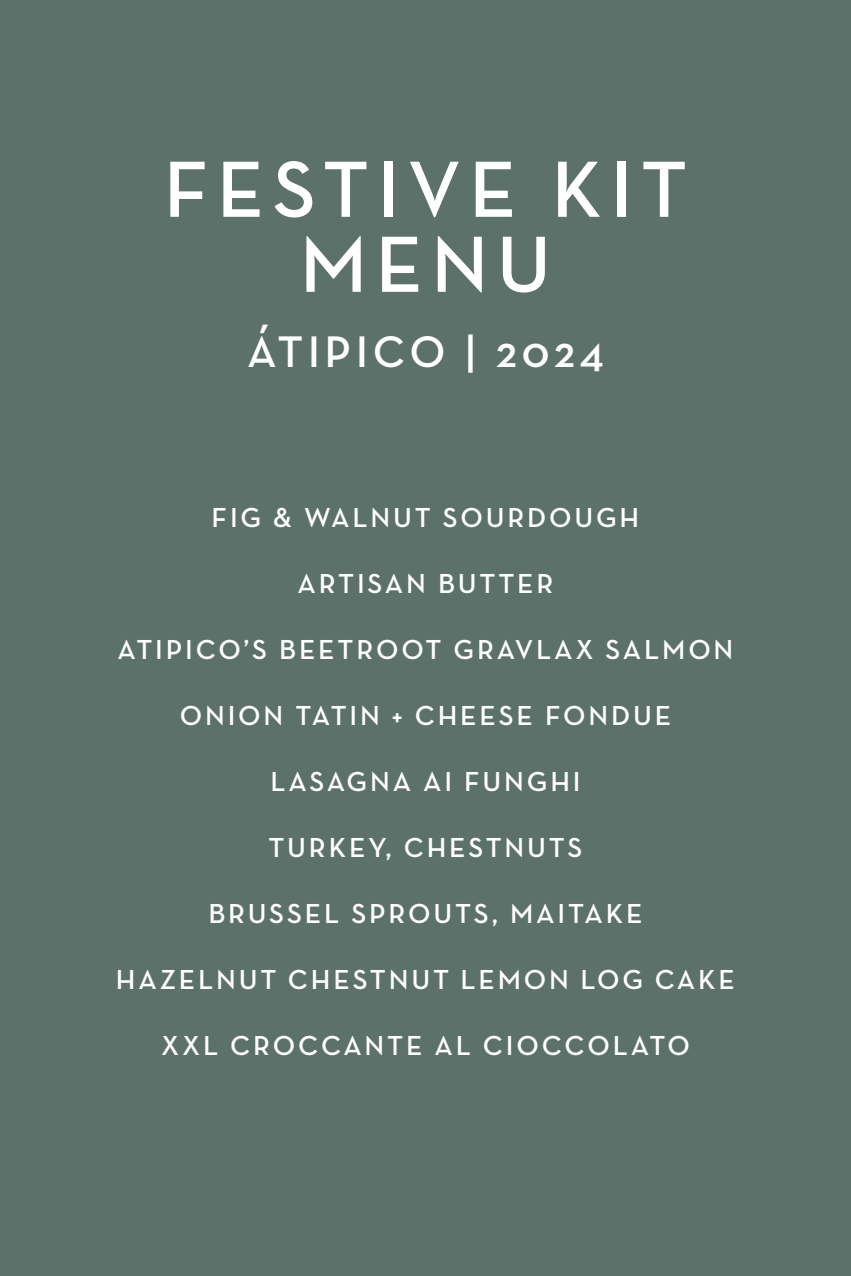
<style>
.page{position:relative;width:851px;height:1276px;background:#fff}
.page>*{position:absolute;margin:0;border:0;box-sizing:border-box;transform-origin:0 0}
.t1{font:600 81px/75px "Neutra Text";letter-spacing:.1em;color:#fff;text-align:center}
.t2{font:600 45px "Neutra Text";letter-spacing:.1em;color:#fff}
.t3{font:600 27.9px "Neutra Text";letter-spacing:.1em;color:#fff}
</style>
<div class="page">
<div style="left:0;top:0;width:850px;height:1276px;background:#5b716a"></div>
<h1 class="t1" style="left:164px;top:150px;width:525px">FESTIVE KIT<br>MENU</h1>
<h2 class="t2" style="left:247px;top:324px;width:358px">ÁTIPICO | 2024</h2>
<p class="t3" style="left:212px;top:500px;width:429px">FIG &amp; WALNUT SOURDOUGH</p>
<p class="t3" style="left:297px;top:566px;width:257px">ARTISAN BUTTER</p>
<p class="t3" style="left:117px;top:632px;width:617px">ATIPICO’S BEETROOT GRAVLAX SALMON</p>
<p class="t3" style="left:180px;top:698px;width:493px">ONION TATIN + CHEESE FONDUE</p>
<p class="t3" style="left:270px;top:764px;width:311px">LASAGNA AI FUNGHI</p>
<p class="t3" style="left:268px;top:830px;width:315px">TURKEY, CHESTNUTS</p>
<p class="t3" style="left:208px;top:896px;width:435px">BRUSSEL SPROUTS, MAITAKE</p>
<p class="t3" style="left:116px;top:962px;width:620px">HAZELNUT CHESTNUT LEMON LOG CAKE</p>
<p class="t3" style="left:161px;top:1028px;width:530px">XXL CROCCANTE AL CIOCCOLATO</p>
</div>
